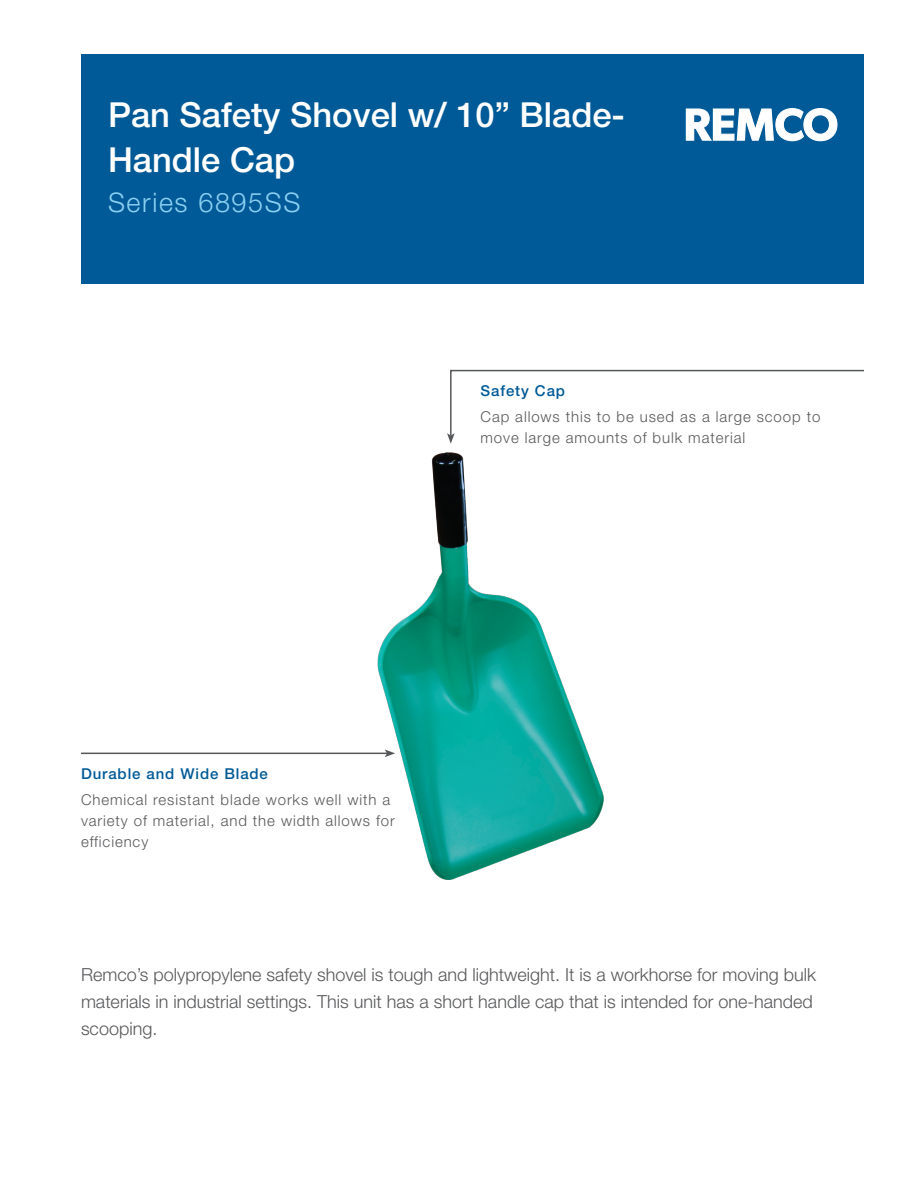
<style>
.page{position:relative;width:918px;height:1188px;background:#fff}
.page>*{position:absolute;margin:0;border:0;box-sizing:border-box;transform-origin:0 0}
.t1{font:500 34.5px "Helvetica Neue LT Std";color:#fff}
.t2{font:300 27px "Helvetica Neue LT Std";letter-spacing:.06em;color:#8ad0f1}
.t3{font:300 18px/27px "Helvetica Neue LT Std";color:#57585a}
.Paragraph_Style_1{font:300 15px/21px "Helvetica Neue LT Std";letter-spacing:.06em;color:#57585a}
.Paragraph_Style_2{font:300 15px/21px "Helvetica Neue LT Std";letter-spacing:.06em;color:#57585a}
.Paragraph_Style_1-2{font:500 15px "Helvetica Neue LT Std";letter-spacing:.06em;color:#005a97}
</style>
<div class="page">
<div style="left:81px;top:54px;width:783px;height:230px;background:#005a97"></div>
<svg style="left:686px;top:108px;width:152px;height:33px"></svg>
<img style="left:276px;top:452px;width:328px;height:428px">
<hr style="left:81px;top:753px;width:306px;height:1px;background:#57585a">
<svg style="left:385px;top:750px;width:10px;height:7px"></svg>
<svg style="left:447px;top:369px;width:417px;height:75px"></svg>
<p class="t1" style="left:108px;top:94px;width:519px">Pan Safety Shovel w/ 10” Blade-</p>
<p class="t1" style="left:108px;top:139px;width:189px">Handle Cap</p>
<p class="t2" style="left:108px;top:186px;width:194px">Series 6895SS</p>
<p class="Paragraph_Style_1-2" style="left:481px;top:381px;width:86px">Safety Cap</p>
<p class="Paragraph_Style_2" style="left:481px;top:406px;width:341px">Cap allows this to be used as a large scoop to move large amounts of bulk material</p>
<p class="Paragraph_Style_1-2" style="left:81px;top:764px;width:189px">Durable and Wide Blade</p>
<p class="Paragraph_Style_1" style="left:81px;top:789px;width:315px">Chemical resistant blade works well with a variety of material, and the width allows for efficiency</p>
<p class="t3" style="left:81px;top:960px;width:737px">Remco’s polypropylene safety shovel is tough and lightweight. It is a workhorse for moving bulk materials in industrial settings. This unit has a short handle cap that is intended for one-handed scooping.</p>
</div>
